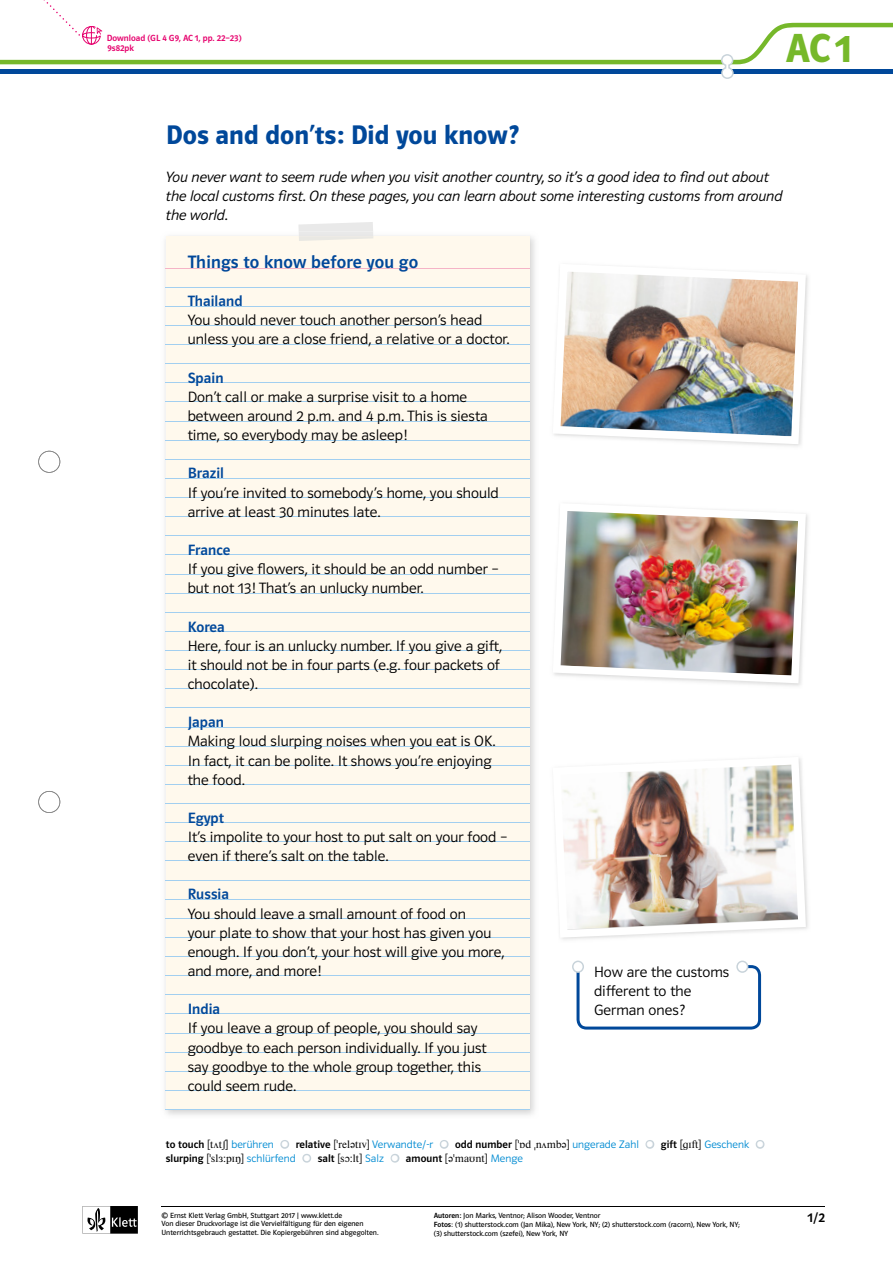
<style>
.page{position:relative;width:893px;height:1263px;background:#fff}
.page>*{position:absolute;margin:0;border:0;box-sizing:border-box;transform-origin:0 0}
.t1{font:42px "Polo 22 K Hfett";color:#76b82a}
.t2{font:27px "Polo ST11 K Hfett";color:#00489a}
.t3{font:18px "Polo ST11 K Krftg";letter-spacing:.01em;color:#00489a}
.t4{font:15px/19.2px "Polo ST11 K Leicht";letter-spacing:.005em;color:#000}
.t5{font:15px/19.2px "Polo ST11 K Leicht Kursiv";color:#000}
.t6{font:15px "Polo ST11 K Krftg";letter-spacing:.005em;color:#00489a}
.t7{font:13.5px "Polo ST11 K Krftg";color:#000}
.t8{font:10.8px "Polo ST11 K Leicht";letter-spacing:.005em;color:#008bd2}
.t9{font:10.8px "Klett 55 Phon Ser";letter-spacing:.005em;color:#000}
.t10{font:9px/10.5px "Polo ST11 K Krftg";color:#e6006d}
.t11{font:7.5px/8.9px "Polo ST11 K Buch";color:#000}
.s1{font-family:"Polo ST11 K Krftg";color:#000}
.s2{color:#000}
.s3{font-family:"Klett 55 Phon Ser";color:#000}
.s4{font-family:"Mistral";font-size:13.5px;color:#fff}
.s5{font-family:"Polo ST11 K Krftg"}
.s6{font-family:"Polo ST11 K Leicht"}
.s7{font-family:"Polo ST11 K Leicht";color:#008bd2}
</style>
<div class="page">
<svg style="left:83px;top:1206px;width:55px;height:27px"></svg>
<svg style="left:0;top:0;width:893px;height:79px"></svg>
<svg style="left:38px;top:451px;width:22px;height:22px"></svg>
<svg style="left:38px;top:791px;width:22px;height:22px"></svg>
<hr style="left:162px;top:1206px;width:663px;height:1px;background:#000">
<svg style="left:280px;top:1140px;width:9px;height:9px"></svg>
<svg style="left:439px;top:1140px;width:10px;height:9px"></svg>
<svg style="left:645px;top:1140px;width:10px;height:9px"></svg>
<svg style="left:755px;top:1140px;width:10px;height:9px"></svg>
<svg style="left:302px;top:1154px;width:9px;height:9px"></svg>
<svg style="left:390px;top:1154px;width:10px;height:9px"></svg>
<img style="left:165px;top:235px;width:370px;height:880px">
<div style="left:166px;top:237px;width:363px;height:873px;background:#fff9ed"></div>
<hr style="left:166px;top:268px;width:363px;height:1px;background:#f5b4c7">
<hr style="left:166px;top:287px;width:363px;height:1px;background:#a2cff0">
<hr style="left:166px;top:306px;width:363px;height:1px;background:#a2cff0">
<hr style="left:166px;top:325px;width:363px;height:1px;background:#a2cff0">
<hr style="left:166px;top:344px;width:363px;height:1px;background:#a2cff0">
<hr style="left:166px;top:363px;width:363px;height:1px;background:#a2cff0">
<hr style="left:166px;top:383px;width:363px;height:1px;background:#a2cff0">
<hr style="left:166px;top:402px;width:363px;height:1px;background:#a2cff0">
<hr style="left:166px;top:421px;width:363px;height:1px;background:#a2cff0">
<hr style="left:166px;top:440px;width:363px;height:1px;background:#a2cff0">
<hr style="left:166px;top:459px;width:363px;height:1px;background:#a2cff0">
<hr style="left:166px;top:478px;width:363px;height:1px;background:#a2cff0">
<hr style="left:166px;top:497px;width:363px;height:1px;background:#a2cff0">
<hr style="left:166px;top:516px;width:363px;height:1px;background:#a2cff0">
<hr style="left:166px;top:536px;width:363px;height:1px;background:#a2cff0">
<hr style="left:166px;top:555px;width:363px;height:1px;background:#a2cff0">
<hr style="left:166px;top:574px;width:363px;height:1px;background:#a2cff0">
<hr style="left:166px;top:593px;width:363px;height:1px;background:#a2cff0">
<hr style="left:166px;top:612px;width:363px;height:1px;background:#a2cff0">
<hr style="left:166px;top:631px;width:363px;height:1px;background:#a2cff0">
<hr style="left:166px;top:650px;width:363px;height:1px;background:#a2cff0">
<hr style="left:166px;top:669px;width:363px;height:1px;background:#a2cff0">
<hr style="left:166px;top:689px;width:363px;height:1px;background:#a2cff0">
<hr style="left:166px;top:708px;width:363px;height:1px;background:#a2cff0">
<hr style="left:166px;top:727px;width:363px;height:1px;background:#a2cff0">
<hr style="left:166px;top:746px;width:363px;height:1px;background:#a2cff0">
<hr style="left:166px;top:765px;width:363px;height:1px;background:#a2cff0">
<hr style="left:166px;top:784px;width:363px;height:1px;background:#a2cff0">
<hr style="left:166px;top:803px;width:363px;height:1px;background:#a2cff0">
<hr style="left:166px;top:822px;width:363px;height:1px;background:#a2cff0">
<hr style="left:166px;top:842px;width:363px;height:1px;background:#a2cff0">
<hr style="left:166px;top:861px;width:363px;height:1px;background:#a2cff0">
<hr style="left:166px;top:880px;width:363px;height:1px;background:#a2cff0">
<hr style="left:166px;top:899px;width:363px;height:1px;background:#a2cff0">
<hr style="left:166px;top:918px;width:363px;height:1px;background:#a2cff0">
<hr style="left:166px;top:937px;width:363px;height:1px;background:#a2cff0">
<hr style="left:166px;top:956px;width:363px;height:1px;background:#a2cff0">
<hr style="left:166px;top:975px;width:363px;height:1px;background:#a2cff0">
<hr style="left:166px;top:995px;width:363px;height:1px;background:#a2cff0">
<hr style="left:166px;top:1014px;width:363px;height:1px;background:#a2cff0">
<hr style="left:166px;top:1033px;width:363px;height:1px;background:#a2cff0">
<hr style="left:166px;top:1052px;width:363px;height:1px;background:#a2cff0">
<hr style="left:166px;top:1071px;width:363px;height:1px;background:#a2cff0">
<hr style="left:166px;top:1090px;width:363px;height:1px;background:#a2cff0">
<hr style="left:166px;top:1109px;width:363px;height:1px;background:#a2cff0">
<svg style="left:298px;top:222px;width:75px;height:9px"></svg>
<img style="left:299px;top:231px;width:74px;height:6px">
<svg style="left:299px;top:237px;width:74px;height:4px"></svg>
<img style="left:554px;top:272px;width:252px;height:172px">
<img style="left:730px;top:514px;width:78px;height:172px">
<img style="left:554px;top:509px;width:252px;height:174px">
<img style="left:562px;top:758px;width:244px;height:180px">
<svg style="left:572px;top:960px;width:189px;height:69px"></svg>
<p class="t10" style="left:107px;top:33px;width:136px">Download (GL 4 G9, AC 1, pp. 22–23)<br>9s82pk</p>
<h1 class="t1" style="left:785px;top:26px;width:68px">AC 1</h1>
<h2 class="t2" style="left:166px;top:119px;width:355px">Dos and don’ts: Did you know?</h2>
<p class="t5" style="left:166px;top:167px;width:618px">You never want to seem rude when you visit another country, so it’s a good idea to find out about the local customs first. On these pages, you can learn about some interesting customs from around the world.</p>
<p class="t3" style="left:188px;top:252px;width:232px">Things to know before you go</p>
<p class="t6" style="left:188px;top:293px;width:56px">Thailand</p>
<p class="t4" style="left:188px;top:311px;width:323px">You should never touch another person’s head unless you are a close friend, a relative or a doctor.</p>
<p class="t6" style="left:188px;top:369px;width:37px">Spain</p>
<p class="t4" style="left:188px;top:387px;width:302px">Don’t call or make a surprise visit to a home between around 2 p.m. and 4 p.m. This is siesta time, so everybody may be asleep!</p>
<p class="t6" style="left:188px;top:465px;width:38px">Brazil</p>
<p class="t4" style="left:188px;top:483px;width:313px">If you’re invited to somebody’s home, you should arrive at least 30 minutes late.</p>
<p class="t6" style="left:188px;top:542px;width:44px">France</p>
<p class="t4" style="left:188px;top:560px;width:313px">If you give flowers, it should be an odd number – but not 13! That’s an unlucky number.</p>
<p class="t6" style="left:188px;top:618px;width:39px">Korea</p>
<p class="t4" style="left:188px;top:636px;width:316px">Here, four is an unlucky number. If you give a gift, it should not be in four parts (e.g. four packets of chocolate).</p>
<p class="t6" style="left:188px;top:714px;width:38px">Japan</p>
<p class="t4" style="left:188px;top:732px;width:309px">Making loud slurping noises when you eat is OK.<br>In fact, it can be polite. It shows you’re enjoying the food.</p>
<p class="t6" style="left:188px;top:810px;width:38px">Egypt</p>
<p class="t4" style="left:188px;top:827px;width:321px">It’s impolite to your host to put salt on your food – even if there’s salt on the table.</p>
<p class="t6" style="left:188px;top:886px;width:43px">Russia</p>
<p class="t4" style="left:188px;top:904px;width:318px">You should leave a small amount of food on<br>your plate to show that your host has given you enough. If you don’t, your host will give you more, and more, and more!</p>
<p class="t6" style="left:188px;top:1001px;width:34px">India</p>
<p class="t4" style="left:188px;top:1019px;width:300px">If you leave a group of people, you should say goodbye to each person individually. If you just say goodbye to the whole group together, this could seem rude.</p>
<p class="t4" style="left:594px;top:962px;width:137px">How are the customs different to the<br>German ones?</p>
<p class="t8" style="left:166px;top:1139px;width:600px"><span class="s1">to touch</span> <span class="s2">[</span><span class="s3">t0tS</span><span class="s2">]</span> berühren <span class="s4">●</span> <span class="s1">relative</span> <span class="s2">[</span><span class="s3">*relEtIv</span><span class="s2">]</span> Verwandte/-r <span class="s4">●</span> <span class="s1">odd number</span> <span class="s2">[</span><span class="s3">*Od +n0mbE</span><span class="s2">]</span> ungerade Zahl <span class="s4">●</span> <span class="s1">gift</span> <span class="s2">[</span><span class="s3">GIft</span><span class="s2">]</span> Geschenk <span class="s4">●</span></p>
<p class="t9" style="left:166px;top:1151px;width:358px"><span class="s5">slurping</span> <span class="s6">[</span>*sl3:pIN<span class="s6">]</span> <span class="s7">schlürfend</span> <span class="s4">●</span> <span class="s5">salt</span> <span class="s6">[</span>sC:lt<span class="s6">]</span> <span class="s7">Salz</span> <span class="s4">●</span> <span class="s5">amount</span> <span class="s6">[</span>E*maUnt<span class="s6">]</span> <span class="s7">Menge</span></p>
<p class="t11" style="left:162px;top:1211px;width:218px">© Ernst Klett Verlag GmbH, Stuttgart 2017 | www.klett.de<br>Von dieser Druckvorlage ist die Vervielfältigung für den eigenen<br>Unterrichtsgebrauch gestattet. Die Kopiergebühren sind abgegolten.</p>
<p class="t7" style="left:808px;top:1210px;width:19px">1/2</p>
<p class="t11" style="left:434px;top:1211px;width:308px"><span class="s5">Autoren:</span> Jon Marks, Ventnor; Alison Wooder, Ventnor<br><span class="s5">Fotos</span>: (1) shutterstock.com (Jan Mika), New York, NY; (2) shutterstock.com (racorn), New York, NY; (3) shutterstock.com (szefei), New York, NY</p>
</div>
